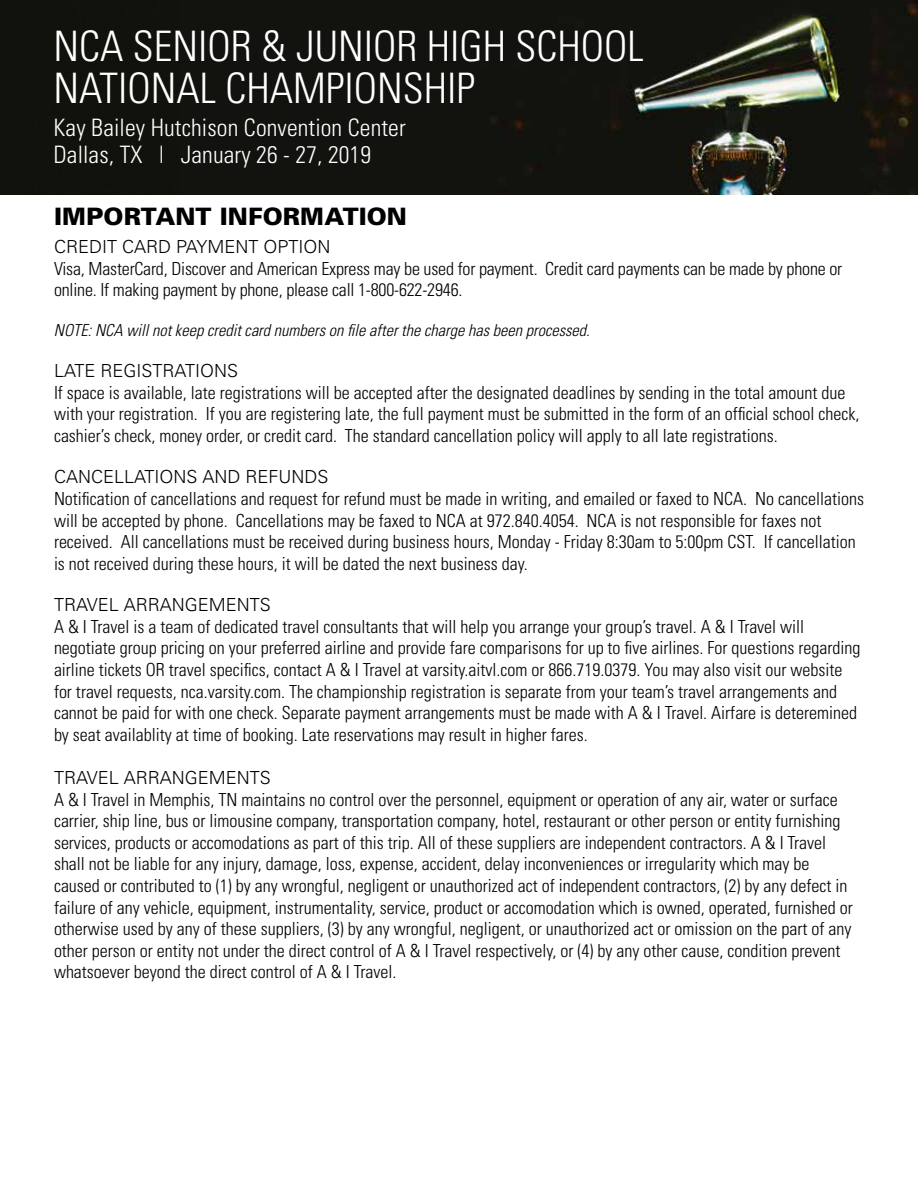
<style>
.page{position:relative;width:918px;height:1188px;background:#fff}
.page>*{position:absolute;margin:0;border:0;box-sizing:border-box;transform-origin:0 0}
.t1{font:300 condensed 42px/42px "Univers";color:#fff}
.t2{font:300 condensed 24px/27px "Univers";letter-spacing:.005em;color:#fff}
.t3{font:900 24px "Univers";letter-spacing:.005em;color:#000}
.t4{font:300 condensed 18px/21.6px "Univers";color:#000}
.t5{font:300 18px "Univers";color:#000}
.t6{font:italic 300 condensed 16.5px "Univers";color:#000}
</style>
<div class="page">
<div style="left:0;top:0;width:266px;height:195px;background:#11120c"></div>
<img style="left:180px;top:0;width:738px;height:194px">
<h1 class="t1" style="left:53px;top:25px;width:592px">NCA SENIOR &amp; JUNIOR HIGH SCHOOL<br>NATIONAL CHAMPIONSHIP</h1>
<h2 class="t2" style="left:53px;top:114px;width:354px">Kay Bailey Hutchison Convention Center<br>Dallas, TX | January 26 - 27, 2019</h2>
<h2 class="t3" style="left:54px;top:202px;width:354px">IMPORTANT INFORMATION</h2>
<p class="t5" style="left:54px;top:236px;width:278px">CREDIT CARD PAYMENT OPTION</p>
<p class="t4" style="left:54px;top:257px;width:790px">Visa, MasterCard, Discover and American Express may be used for payment. Credit card payments can be made by phone or online. If making payment by phone, please call 1-800-622-2946.</p>
<p class="t6" style="left:54px;top:320px;width:537px">NOTE: NCA will not keep credit card numbers on file after the charge has been processed.</p>
<p class="t5" style="left:54px;top:360px;width:186px">LATE REGISTRATIONS</p>
<p class="t4" style="left:54px;top:381px;width:807px">If space is available, late registrations will be accepted after the designated deadlines by sending in the total amount due with your registration. If you are registering late, the full payment must be submitted in the form of an official school check, cashier’s check, money order, or credit card. The standard cancellation policy will apply to all late registrations.</p>
<p class="t5" style="left:54px;top:466px;width:276px">CANCELLATIONS AND REFUNDS</p>
<p class="t4" style="left:54px;top:488px;width:812px">Notification of cancellations and request for refund must be made in writing, and emailed or faxed to NCA. No cancellations will be accepted by phone. Cancellations may be faxed to NCA at 972.840.4054. NCA is not responsible for faxes not received. All cancellations must be received during business hours, Monday - Friday 8:30am to 5:00pm CST. If cancellation is not received during these hours, it will be dated the next business day.</p>
<p class="t5" style="left:54px;top:594px;width:218px">TRAVEL ARRANGEMENTS</p>
<p class="t4" style="left:54px;top:615px;width:808px">A &amp; I Travel is a team of dedicated travel consultants that will help you arrange your group’s travel. A &amp; I Travel will negotiate group pricing on your preferred airline and provide fare comparisons for up to five airlines. For questions regarding airline tickets OR travel specifics, contact A &amp; I Travel at varsity.aitvl.com or 866.719.0379. You may also visit our website for travel requests, nca.varsity.com. The championship registration is separate from your team’s travel arrangements and cannot be paid for with one check. Separate payment arrangements must be made with A &amp; I Travel. Airfare is deteremined by seat availablity at time of booking. Late reservations may result in higher fares.</p>
<p class="t5" style="left:54px;top:767px;width:218px">TRAVEL ARRANGEMENTS</p>
<p class="t4" style="left:54px;top:788px;width:800px">A &amp; I Travel in Memphis, TN maintains no control over the personnel, equipment or operation of any air, water or surface carrier, ship line, bus or limousine company, transportation company, hotel, restaurant or other person or entity furnishing services, products or accomodations as part of this trip. All of these suppliers are independent contractors. A &amp; I Travel shall not be liable for any injury, damage, loss, expense, accident, delay inconveniences or irregularity which may be caused or contributed to (1) by any wrongful, negligent or unauthorized act of independent contractors, (2) by any defect in failure of any vehicle, equipment, instrumentality, service, product or accomodation which is owned, operated, furnished or otherwise used by any of these suppliers, (3) by any wrongful, negligent, or unauthorized act or omission on the part of any other person or entity not under the direct control of A &amp; I Travel respectively, or (4) by any other cause, condition prevent whatsoever beyond the direct control of A &amp; I Travel.</p>
</div>
